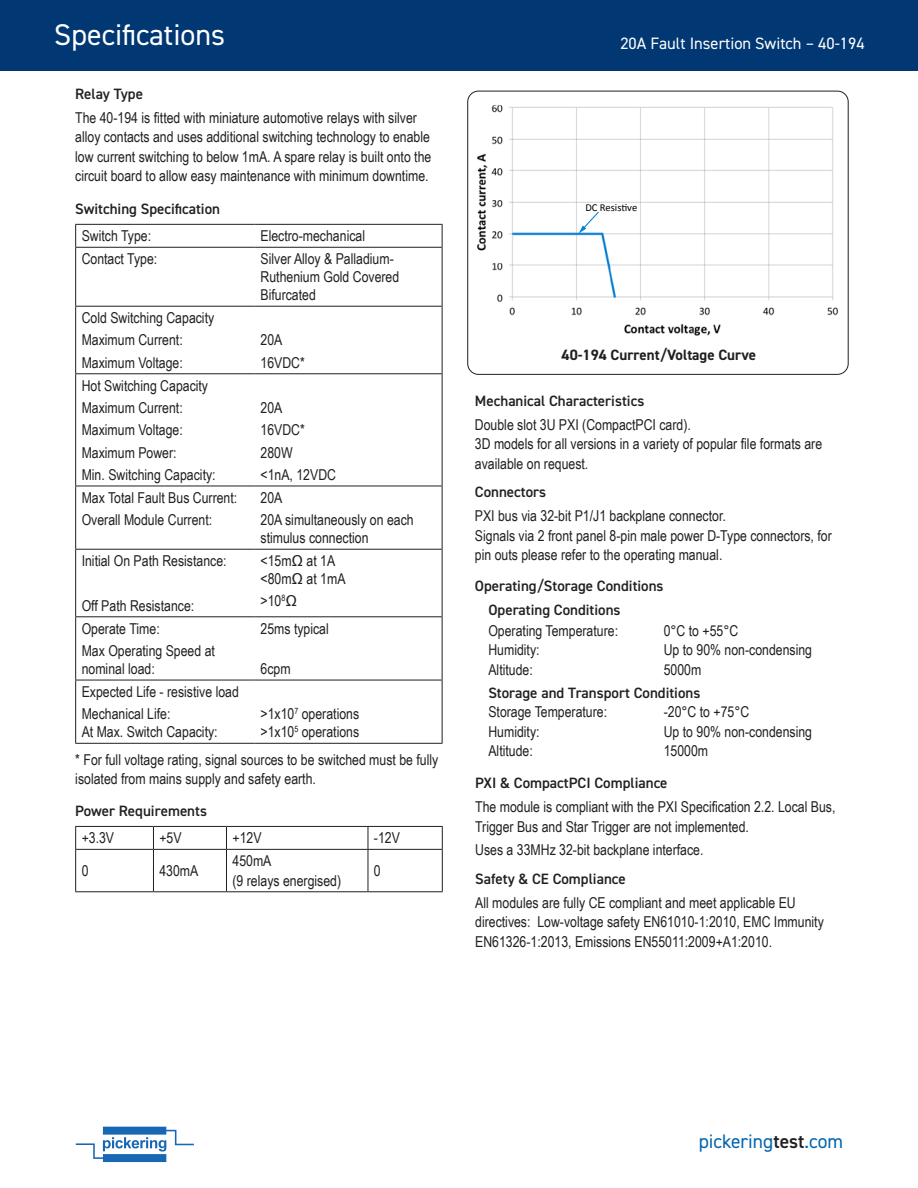
<style>
.page{position:relative;width:918px;height:1188px;background:#fff}
.page>*{position:absolute;margin:0;border:0;box-sizing:border-box;transform-origin:0 0}
.t1{font:30px "DIN2014";color:#fff}
.t2{font:19.5px "DIN2014";color:#0164ad}
.t3{font:16.5px "DIN2014";color:#fff}
.Body{font:15px/19.5px "Arial Narrow";color:#231f20}
.Sub-Heading{font:600 15px "DIN2014";color:#231f20}
.Figure_Title{font:700 15px "DIN2014";color:#231f20}
.t4{font:10.65px "Calibri";color:#000}
.s1{font-weight:600;color:#231f20}
</style>
<div class="page">
<div style="left:0;top:0;width:918px;height:70px;background:#013874"></div>
<svg style="left:76px;top:1127px;width:118px;height:35px"></svg>
<svg style="left:153px;top:827px;width:1px;height:22px"></svg>
<svg style="left:226px;top:827px;width:1px;height:22px"></svg>
<svg style="left:368px;top:827px;width:1px;height:22px"></svg>
<hr style="left:75px;top:849px;width:78px;height:1px;background:#231f20">
<hr style="left:153px;top:849px;width:74px;height:1px;background:#231f20">
<hr style="left:153px;top:850px;width:1px;height:41px;background:#231f20">
<hr style="left:226px;top:849px;width:142px;height:1px;background:#231f20">
<hr style="left:226px;top:850px;width:1px;height:41px;background:#231f20">
<hr style="left:368px;top:849px;width:75px;height:1px;background:#231f20">
<hr style="left:368px;top:850px;width:1px;height:41px;background:#231f20">
<hr style="left:75px;top:826px;width:78px;height:1px;background:#231f20">
<svg style="left:75px;top:827px;width:1px;height:22px"></svg>
<hr style="left:153px;top:826px;width:74px;height:1px;background:#231f20">
<hr style="left:226px;top:826px;width:142px;height:1px;background:#231f20">
<hr style="left:368px;top:826px;width:75px;height:1px;background:#231f20">
<svg style="left:442px;top:827px;width:1px;height:22px"></svg>
<hr style="left:75px;top:850px;width:1px;height:41px;background:#231f20">
<hr style="left:442px;top:850px;width:1px;height:41px;background:#231f20">
<hr style="left:75px;top:891px;width:78px;height:1px;background:#231f20">
<hr style="left:153px;top:891px;width:74px;height:1px;background:#231f20">
<hr style="left:226px;top:891px;width:142px;height:1px;background:#231f20">
<hr style="left:368px;top:891px;width:75px;height:1px;background:#231f20">
<hr style="left:75px;top:224px;width:180px;height:1px;background:#231f20">
<hr style="left:255px;top:224px;width:188px;height:1px;background:#231f20">
<hr style="left:75px;top:247px;width:180px;height:1px;background:#231f20">
<hr style="left:255px;top:247px;width:188px;height:1px;background:#231f20">
<hr style="left:75px;top:306px;width:180px;height:1px;background:#231f20">
<hr style="left:255px;top:306px;width:188px;height:1px;background:#231f20">
<hr style="left:75px;top:373px;width:180px;height:1px;background:#231f20">
<hr style="left:255px;top:373px;width:188px;height:1px;background:#231f20">
<hr style="left:75px;top:486px;width:180px;height:1px;background:#231f20">
<hr style="left:255px;top:486px;width:188px;height:1px;background:#231f20">
<hr style="left:75px;top:549px;width:180px;height:1px;background:#231f20">
<hr style="left:255px;top:549px;width:188px;height:1px;background:#231f20">
<hr style="left:75px;top:616px;width:180px;height:1px;background:#231f20">
<hr style="left:255px;top:616px;width:188px;height:1px;background:#231f20">
<hr style="left:75px;top:680px;width:180px;height:1px;background:#231f20">
<hr style="left:255px;top:680px;width:188px;height:1px;background:#231f20">
<hr style="left:75px;top:743px;width:180px;height:1px;background:#231f20">
<hr style="left:255px;top:743px;width:188px;height:1px;background:#231f20">
<svg style="left:75px;top:225px;width:1px;height:22px"></svg>
<hr style="left:75px;top:248px;width:1px;height:58px;background:#231f20">
<hr style="left:75px;top:307px;width:1px;height:66px;background:#231f20">
<hr style="left:75px;top:374px;width:1px;height:112px;background:#231f20">
<hr style="left:75px;top:486px;width:1px;height:63px;background:#231f20">
<hr style="left:75px;top:550px;width:1px;height:66px;background:#231f20">
<hr style="left:75px;top:617px;width:1px;height:63px;background:#231f20">
<hr style="left:75px;top:680px;width:1px;height:63px;background:#231f20">
<svg style="left:442px;top:225px;width:1px;height:22px"></svg>
<hr style="left:442px;top:248px;width:1px;height:58px;background:#231f20">
<hr style="left:442px;top:307px;width:1px;height:66px;background:#231f20">
<hr style="left:442px;top:374px;width:1px;height:112px;background:#231f20">
<hr style="left:442px;top:486px;width:1px;height:63px;background:#231f20">
<hr style="left:442px;top:550px;width:1px;height:66px;background:#231f20">
<hr style="left:442px;top:617px;width:1px;height:63px;background:#231f20">
<hr style="left:442px;top:680px;width:1px;height:63px;background:#231f20">
<img style="left:477px;top:105px;width:362px;height:231px">
<svg style="left:579px;top:211px;width:21px;height:22px"></svg>
<div style="left:467px;top:91px;width:382px;height:284px;border:1px solid #231f20;border-radius:11px"></div>
<h1 class="t1" style="left:54px;top:16px;width:172px">Specifications</h1>
<p class="Sub-Heading" style="left:75px;top:84px;width:69px">Relay Type</p>
<p class="Body" style="left:75px;top:107px;width:358px">The 40-194 is fitted with miniature automotive relays with silver alloy contacts and uses additional switching technology to enable low current switching to below 1mA. A spare relay is built onto the circuit board to allow easy maintenance with minimum downtime.</p>
<p class="Sub-Heading" style="left:75px;top:199px;width:146px">Switching Specification</p>
<p class="Body" style="left:82px;top:226px;width:71px">Switch Type:</p>
<p class="Body" style="left:261px;top:226px;width:106px">Electro-mechanical</p>
<p class="Body" style="left:82px;top:249px;width:77px">Contact Type:</p>
<p class="Body" style="left:261px;top:249px;width:140px;line-height:18px">Silver Alloy &amp; Palladium-<br>Ruthenium Gold Covered<br>Bifurcated</p>
<p class="Body" style="left:82px;top:308px;width:134px">Cold Switching Capacity</p>
<p class="Body" style="left:82px;top:330px;width:103px">Maximum Current:</p>
<p class="Body" style="left:82px;top:352px;width:103px">Maximum Voltage:</p>
<p class="Body" style="left:261px;top:330px;width:23px">20A</p>
<p class="Body" style="left:261px;top:352px;width:46px">16VDC*</p>
<p class="Body" style="left:82px;top:375px;width:128px">Hot Switching Capacity</p>
<p class="Body" style="left:82px;top:397px;width:103px">Maximum Current:</p>
<p class="Body" style="left:82px;top:420px;width:103px">Maximum Voltage:</p>
<p class="Body" style="left:82px;top:442px;width:96px">Maximum Power:</p>
<p class="Body" style="left:82px;top:464px;width:135px">Min. Switching Capacity:</p>
<p class="Body" style="left:82px;top:487px;width:157px">Max Total Fault Bus Current:</p>
<p class="Body" style="left:82px;top:510px;width:132px">Overall Module Current:</p>
<p class="Body" style="left:82px;top:551px;width:146px">Initial On Path Resistance:</p>
<p class="Body" style="left:82px;top:595px;width:114px">Off Path Resistance:</p>
<p class="Body" style="left:82px;top:618px;width:80px">Operate Time:</p>
<p class="Body" style="left:82px;top:641px;width:135px;line-height:18px">Max Operating Speed at nominal load:</p>
<p class="Body" style="left:261px;top:397px;width:23px">20A</p>
<p class="Body" style="left:261px;top:420px;width:46px">16VDC*</p>
<p class="Body" style="left:261px;top:442px;width:34px">280W</p>
<p class="Body" style="left:261px;top:464px;width:77px">&lt;1nA, 12VDC</p>
<p class="Body" style="left:261px;top:487px;width:23px">20A</p>
<p class="Body" style="left:261px;top:510px;width:155px;line-height:18px">20A simultaneously on each stimulus connection</p>
<p class="Body" style="left:261px;top:551px;width:87px;line-height:18px">&lt;15mΩ at 1A &lt;80mΩ at 1mA</p>
<p class="Body" style="left:261px;top:591px;width:38px">&gt;10<sup>8</sup>Ω</p>
<p class="Body" style="left:261px;top:618px;width:70px">25ms typical</p>
<p class="Body" style="left:261px;top:658px;width:32px">6cpm</p>
<p class="Body" style="left:82px;top:681px;width:159px">Expected Life - resistive load</p>
<p class="Body" style="left:82px;top:704px;width:138px;line-height:18px">Mechanical Life:<br>At Max. Switch Capacity:</p>
<p class="Body" style="left:261px;top:704px;width:100px;line-height:18px">&gt;1x10<sup>7</sup> operations &gt;1x10<sup>5</sup> operations</p>
<p class="Body" style="left:75px;top:749px;width:365px">* For full voltage rating, signal sources to be switched must be fully isolated from mains supply and safety earth.</p>
<p class="Sub-Heading" style="left:75px;top:801px;width:133px">Power Requirements</p>
<p class="Body" style="left:82px;top:828px;width:34px">+3.3V</p>
<p class="Body" style="left:159px;top:828px;width:24px">+5V</p>
<p class="Body" style="left:232px;top:828px;width:31px">+12V</p>
<p class="Body" style="left:374px;top:828px;width:27px">-12V</p>
<p class="Body" style="left:82px;top:860px;width:8px">0</p>
<p class="Body" style="left:159px;top:860px;width:40px">430mA</p>
<p class="Body" style="left:232px;top:851px;width:110px">450mA<br>(9 relays energised)</p>
<p class="Body" style="left:374px;top:860px;width:8px">0</p>
<p class="t3" style="left:620px;top:33px;width:246px">20A Fault Insertion Switch – 40-194</p>
<p class="t4" style="left:585px;top:200px;width:53px">DC Resistive</p>
<p class="Figure_Title" style="left:562px;top:344px;width:196px">40-194 Current/Voltage Curve</p>
<p class="Sub-Heading" style="left:475px;top:391px;width:171px">Mechanical Characteristics</p>
<p class="Body" style="left:475px;top:414px;width:349px">Double slot 3U PXI (CompactPCI card).<br>3D models for all versions in a variety of popular file formats are available on request.</p>
<p class="Sub-Heading" style="left:475px;top:482px;width:73px">Connectors</p>
<p class="Body" style="left:475px;top:506px;width:358px">PXI bus via 32-bit P1/J1 backplane connector.<br>Signals via 2 front panel 8-pin male power D-Type connectors, for pin outs please refer to the operating manual.</p>
<p class="Sub-Heading" style="left:475px;top:575px;width:190px">Operating/Storage Conditions</p>
<p class="Sub-Heading" style="left:488px;top:600px;width:134px">Operating Conditions</p>
<p class="Body" style="left:488px;top:620px;width:131px">Operating Temperature:<br>Humidity:<br>Altitude:</p>
<p class="Body" style="left:664px;top:620px;width:150px">0°C to +55°C<br>Up to 90% non-condensing<br>5000m</p>
<p class="Sub-Heading" style="left:488px;top:683px;width:214px">Storage and Transport Conditions</p>
<p class="Body" style="left:488px;top:702px;width:120px">Storage Temperature:<br>Humidity:<br>Altitude:</p>
<p class="Body" style="left:664px;top:702px;width:150px">-20°C to +75°C<br>Up to 90% non-condensing<br>15000m</p>
<p class="Sub-Heading" style="left:475px;top:773px;width:194px">PXI &amp; CompactPCI Compliance</p>
<p class="Body" style="left:475px;top:796px;width:362px">The module is compliant with the PXI Specification 2.2. Local Bus,<br>Trigger Bus and Star Trigger are not implemented.</p>
<p class="Body" style="left:475px;top:840px;width:230px">Uses a 33MHz 32-bit backplane interface.</p>
<p class="Sub-Heading" style="left:475px;top:869px;width:152px">Safety &amp; CE Compliance</p>
<p class="Body" style="left:475px;top:892px;width:350px">All modules are fully CE compliant and meet applicable EU directives: Low-voltage safety EN61010-1:2010, EMC Immunity<br>EN61326-1:2013, Emissions EN55011:2009+A1:2010.</p>
<h2 class="t2" style="left:699px;top:1129px;width:146px">pickering<span class="s1">test</span>.com</h2>
</div>
